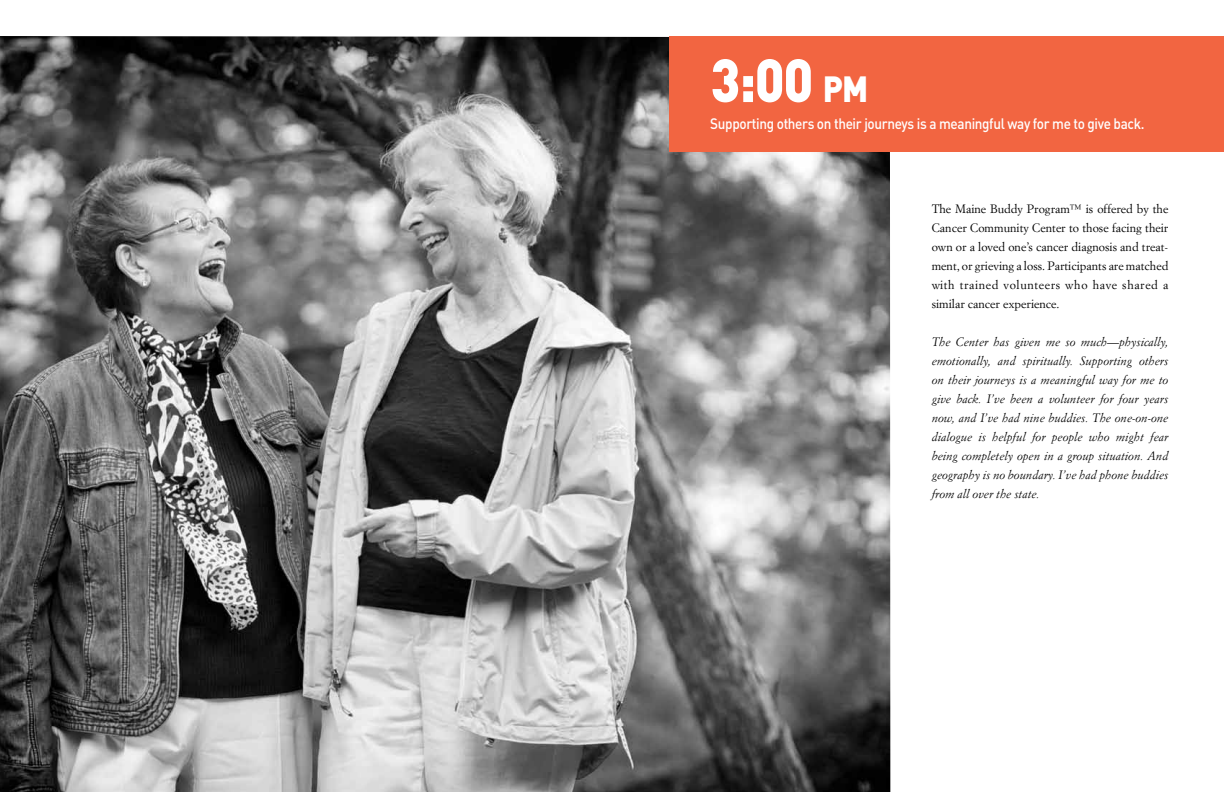
<style>
.page{position:relative;width:1224px;height:792px;background:#fff}
.page>*{position:absolute;margin:0;border:0;box-sizing:border-box;transform-origin:0 0}
.t1{font:900 60px "DIN";color:#fff;scale:.9 1}
.t2{font:500 15px "DIN";letter-spacing:-.025em;color:#fff;scale:.9 1}
.t3{font:italic 12px/19px "Simoncini Garamond";color:#000;text-align:justify}
.t4{font:12px/19px "Simoncini Garamond";letter-spacing:.025em;color:#000;text-align:justify}
.s1{font-size:36px}
</style>
<div class="page">
<img style="left:0;top:36px;width:890px;height:756px">
<div style="left:670px;top:36px;width:554px;height:116px;background:#f26541"></div>
<h1 class="t1" style="left:710px;top:40px;width:177px">3:00 <span class="s1">PM</span></h1>
<p class="t2" style="left:710px;top:114px;width:484px">Supporting others on their journeys is a meaningful way for me to give back.</p>
<p class="t4" style="left:932px;top:199px;width:238px">The Maine Buddy Program™ is offered by the Cancer Community Center to those facing their own or a loved one’s cancer diagnosis and treat&shy;ment, or grieving a loss. Participants are matched with trained volunteers who have shared a similar cancer experience.</p>
<p class="t3" style="left:932px;top:332px;width:238px">The Center has given me so much—physically, emotionally, and spiritually. Supporting others on their journeys is a meaningful way for me to give back. I’ve been a volunteer for four years now, and I’ve had nine buddies. The one-on-one dialogue is helpful for people who might fear being completely open in a group situation. And geography is no boundary. I’ve had phone buddies from all over the state.</p>
</div>
